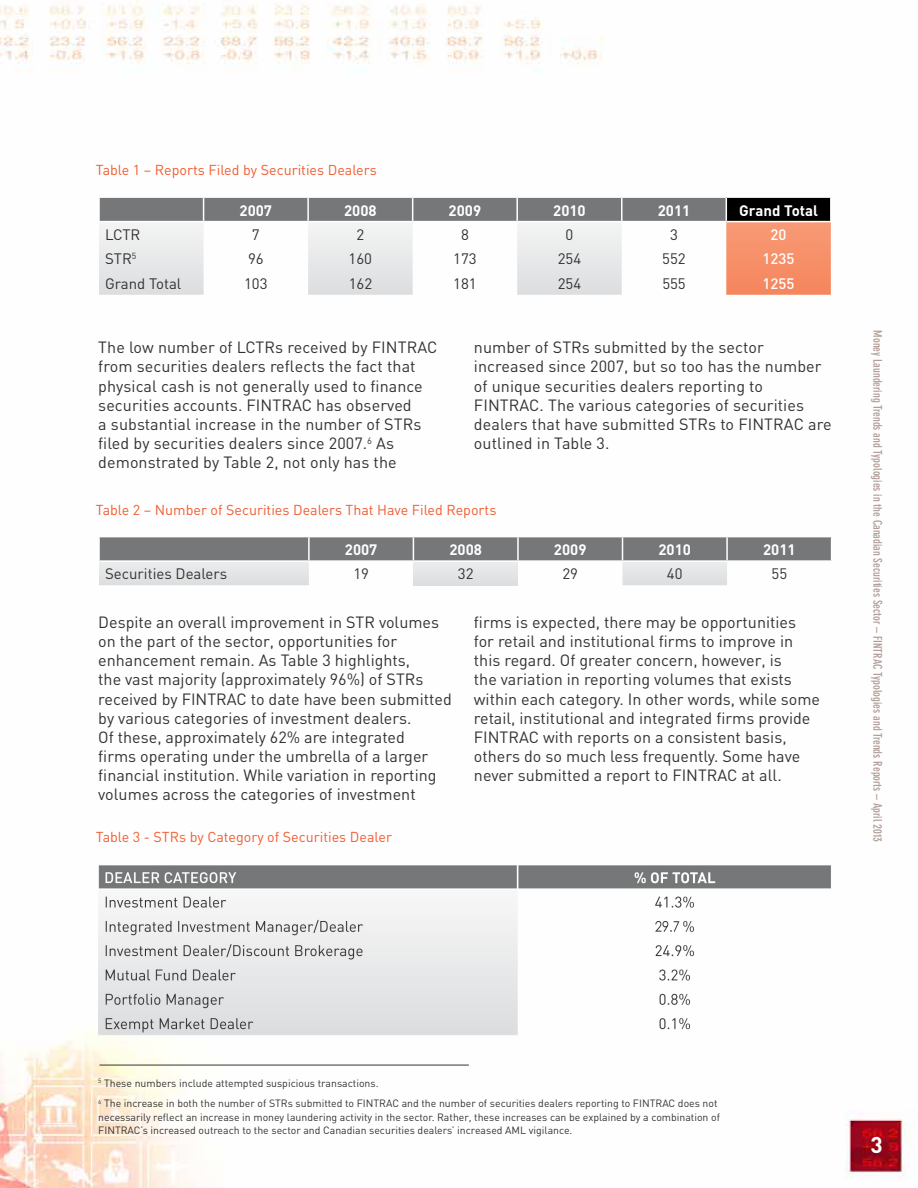
<style>
.page{position:relative;width:918px;height:1188px;background:#fff}
.page>*{position:absolute;margin:0;border:0;box-sizing:border-box;transform-origin:0 0}
.t1{font:700 22.5px "DIN";color:#fff}
.t2{font:16.2px/19px "DIN";color:#333232}
.t3{font:15px "DIN";color:#333232}
.t4{font:700 15px "DIN";color:#fff}
.t5{font:500 15px "DIN";color:#fff}
.t6{font:14.25px "DIN";color:#f15d32}
.t7{font:700 condensed 11.7px "DIN Neuzeit Grotesk";color:#b29e97}
.t8{font:10.5px/20.2px "DIN";color:#333232}
</style>
<div class="page">
<img style="left:0;top:0;width:908px;height:1188px">
<hr style="left:99px;top:1065px;width:370px;height:1px;background:#333232">
<hr style="left:98px;top:196px;width:106px;height:2px;background:#fff">
<hr style="left:98px;top:198px;width:2px;height:23px;background:#fff">
<hr style="left:204px;top:196px;width:104px;height:2px;background:#fff">
<hr style="left:308px;top:196px;width:105px;height:2px;background:#fff">
<hr style="left:413px;top:196px;width:104px;height:2px;background:#fff">
<hr style="left:517px;top:196px;width:105px;height:2px;background:#fff">
<hr style="left:622px;top:196px;width:104px;height:2px;background:#fff">
<hr style="left:726px;top:196px;width:106px;height:2px;background:#fff">
<svg style="left:99px;top:197px;width:732px;height:98px"></svg>
<hr style="left:830px;top:198px;width:2px;height:23px;background:#fff">
<hr style="left:98px;top:221px;width:106px;height:1px;background:#fff">
<hr style="left:204px;top:221px;width:104px;height:1px;background:#fff">
<hr style="left:308px;top:221px;width:105px;height:1px;background:#fff">
<hr style="left:413px;top:221px;width:104px;height:1px;background:#fff">
<hr style="left:517px;top:221px;width:105px;height:1px;background:#fff">
<hr style="left:622px;top:221px;width:104px;height:1px;background:#fff">
<hr style="left:726px;top:221px;width:106px;height:1px;background:#fff">
<hr style="left:98px;top:536px;width:211px;height:1px;background:#fff">
<hr style="left:98px;top:537px;width:2px;height:23px;background:#fff">
<hr style="left:309px;top:536px;width:104px;height:1px;background:#fff">
<hr style="left:413px;top:536px;width:105px;height:1px;background:#fff">
<hr style="left:518px;top:536px;width:105px;height:1px;background:#fff">
<hr style="left:623px;top:536px;width:104px;height:1px;background:#fff">
<hr style="left:727px;top:536px;width:105px;height:1px;background:#fff">
<svg style="left:99px;top:537px;width:733px;height:48px"></svg>
<hr style="left:98px;top:560px;width:211px;height:2px;background:#fff">
<hr style="left:309px;top:560px;width:104px;height:2px;background:#fff">
<hr style="left:413px;top:560px;width:105px;height:2px;background:#fff">
<hr style="left:518px;top:560px;width:105px;height:2px;background:#fff">
<hr style="left:623px;top:560px;width:104px;height:2px;background:#fff">
<hr style="left:727px;top:560px;width:105px;height:2px;background:#fff">
<img style="left:94px;top:863px;width:741px;height:177px">
<p class="t6" style="left:96px;top:161px;width:282px">Table 1 – Reports Filed by Securities Dealers</p>
<p class="t4" style="left:240px;top:200px;width:34px">2007</p>
<p class="t4" style="left:344px;top:200px;width:34px">2008</p>
<p class="t4" style="left:449px;top:200px;width:34px">2009</p>
<p class="t4" style="left:553px;top:200px;width:34px">2010</p>
<p class="t4" style="left:658px;top:200px;width:34px">2011</p>
<p class="t4" style="left:739px;top:200px;width:80px">Grand Total</p>
<p class="t3" style="left:105px;top:225px;width:37px">LCTR</p>
<p class="t3" style="left:252px;top:225px;width:9px">7</p>
<p class="t3" style="left:356px;top:225px;width:9px">2</p>
<p class="t3" style="left:461px;top:225px;width:9px">8</p>
<p class="t3" style="left:566px;top:225px;width:9px">0</p>
<p class="t3" style="left:670px;top:225px;width:9px">3</p>
<p class="t5" style="left:771px;top:225px;width:17px">20</p>
<p class="t3" style="left:105px;top:249px;width:33px">STR<sup>5</sup></p>
<p class="t3" style="left:248px;top:249px;width:17px">96</p>
<p class="t3" style="left:349px;top:249px;width:25px">160</p>
<p class="t3" style="left:453px;top:249px;width:25px">173</p>
<p class="t3" style="left:558px;top:249px;width:25px">254</p>
<p class="t3" style="left:662px;top:249px;width:25px">552</p>
<p class="t5" style="left:763px;top:249px;width:33px">1235</p>
<p class="t3" style="left:105px;top:274px;width:78px">Grand Total</p>
<p class="t3" style="left:244px;top:274px;width:25px">103</p>
<p class="t3" style="left:349px;top:274px;width:25px">162</p>
<p class="t3" style="left:453px;top:274px;width:25px">181</p>
<p class="t3" style="left:558px;top:274px;width:25px">254</p>
<p class="t3" style="left:662px;top:274px;width:25px">555</p>
<p class="t5" style="left:763px;top:274px;width:33px">1255</p>
<p class="t2" style="left:98px;top:338px;width:341px">The low number of LCTRs received by FINTRAC from securities dealers reflects the fact that physical cash is not generally used to finance securities accounts. FINTRAC has observed<br>a substantial increase in the number of STRs filed by securities dealers since 2007.<sup>6</sup> As demonstrated by Table 2, not only has the</p>
<p class="t2" style="left:474px;top:338px;width:359px">number of STRs submitted by the sector increased since 2007, but so too has the number of unique securities dealers reporting to FINTRAC. The various categories of securities dealers that have submitted STRs to FINTRAC are outlined in Table 3.</p>
<p class="t6" style="left:96px;top:501px;width:402px">Table 2 – Number of Securities Dealers That Have Filed Reports</p>
<p class="t4" style="left:345px;top:540px;width:34px">2007</p>
<p class="t4" style="left:449px;top:540px;width:34px">2008</p>
<p class="t4" style="left:554px;top:540px;width:34px">2009</p>
<p class="t4" style="left:659px;top:540px;width:34px">2010</p>
<p class="t4" style="left:763px;top:540px;width:34px">2011</p>
<p class="t3" style="left:105px;top:565px;width:124px">Securities Dealers</p>
<p class="t3" style="left:353px;top:565px;width:17px">19</p>
<p class="t3" style="left:458px;top:565px;width:17px">32</p>
<p class="t3" style="left:562px;top:565px;width:17px">29</p>
<p class="t3" style="left:667px;top:565px;width:17px">40</p>
<p class="t3" style="left:772px;top:565px;width:17px">55</p>
<p class="t2" style="left:98px;top:612px;width:355px">Despite an overall improvement in STR volumes on the part of the sector, opportunities for enhancement remain. As Table 3 highlights,<br>the vast majority (approximately 96%) of STRs received by FINTRAC to date have been submitted by various categories of investment dealers.<br>Of these, approximately 62% are integrated<br>firms operating under the umbrella of a larger financial institution. While variation in reporting volumes across the categories of investment</p>
<p class="t2" style="left:474px;top:612px;width:348px">firms is expected, there may be opportunities for retail and institutional firms to improve in this regard. Of greater concern, however, is<br>the variation in reporting volumes that exists within each category. In other words, while some retail, institutional and integrated firms provide FINTRAC with reports on a consistent basis, others do so much less frequently. Some have never submitted a report to FINTRAC at all.</p>
<p class="t6" style="left:96px;top:828px;width:298px">Table 3 - STRs by Category of Securities Dealer</p>
<p class="t7" style="left:884px;top:330px;width:513px;rotate:90deg">Money Laundering Trends and Typologies in the Canadian Securities Sector – FINTRAC Typologies and Trends Reports – April 2013</p>
<p class="t8" style="left:98px;top:1073px;width:621px"><sup>5</sup> These numbers include attempted suspicious transactions.<br><sup>6</sup> The increase in both the number of STRs submitted to FINTRAC and the number of securities dealers reporting to FINTRAC does not</p>
<p class="t8" style="left:98px;top:1110px;width:623px;line-height:13.5px">necessarily reflect an increase in money laundering activity in the sector. Rather, these increases can be explained by a combination of<br>FINTRAC’s increased outreach to the sector and Canadian securities dealers’ increased AML vigilance.</p>
<h1 class="t1" style="left:870px;top:1130px;width:14px">3</h1>
</div>
